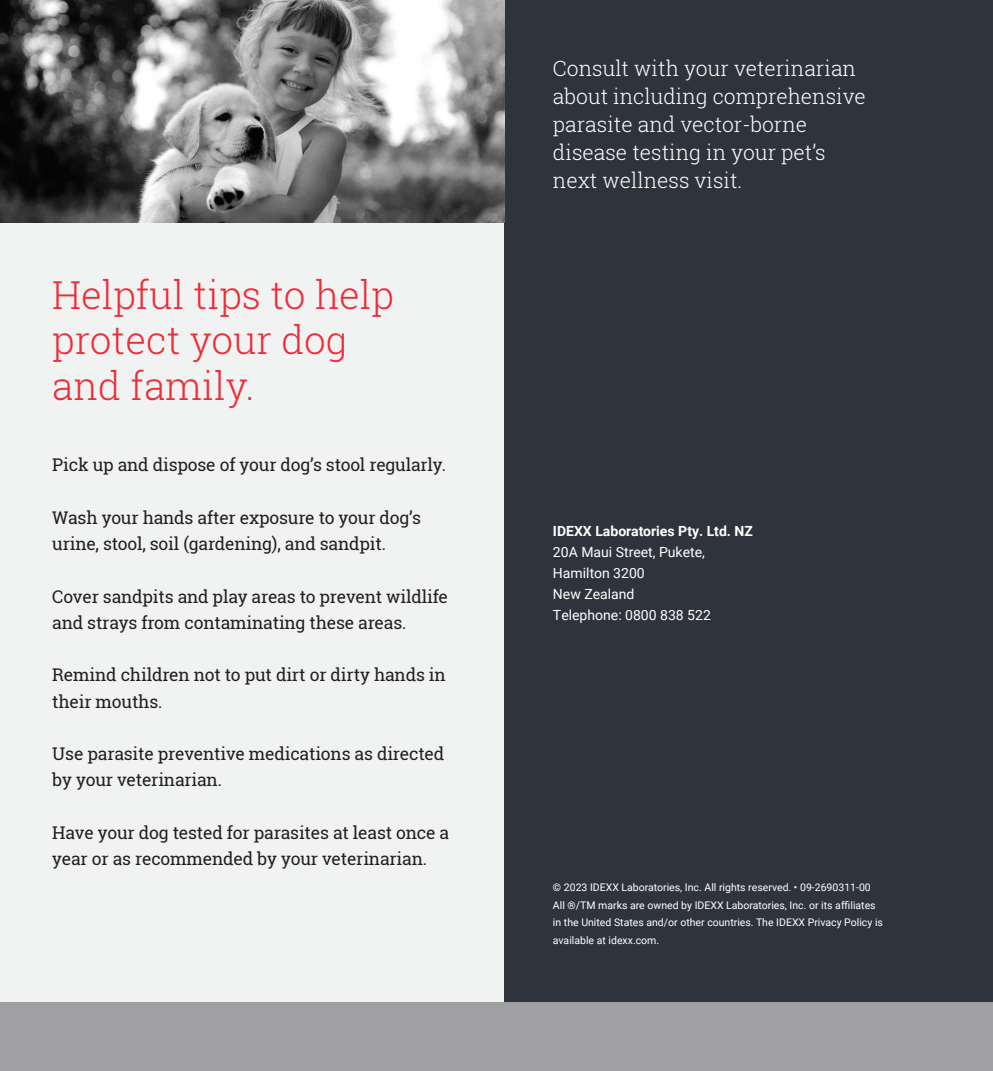
<style>
.page{position:relative;width:993px;height:1071px;background:#fff}
.page>*{position:absolute;margin:0;border:0;box-sizing:border-box;transform-origin:0 0}
.t1{font:300 38.5px/45.5px "Roboto Slab";color:#ed2d38}
.t2{font:300 21px/28px "Roboto Slab";color:#fff}
.t3{font:17.5px/26.2px "Roboto Slab";letter-spacing:-.01em;color:#231f20}
.t4{font:14px "Roboto";color:#fff}
.t5{font:700 14px "Roboto";color:#fff}
.t6{font:10.5px/17.5px "Roboto";color:#fff}
</style>
<div class="page">
<div style="left:0;top:222px;width:504px;height:781px;background:#f1f3f3"></div>
<div style="left:504px;top:0;width:488px;height:1071px;background:#2f343c"></div>
<img style="left:0;top:0;width:504px;height:222px">
<div style="left:0;top:1003px;width:992px;height:68px;background:#a0a0a2"></div>
<p class="t1" style="left:52px;top:271px;width:343px">Helpful tips to help protect your dog and family.</p>
<p class="t3" style="left:52px;top:452px;width:395px">Pick up and dispose of your dog’s stool regularly.</p>
<p class="t3" style="left:52px;top:504px;width:370px">Wash your hands after exposure to your dog’s</p>
<p class="t3" style="left:52px;top:530px;width:335px">urine, stool, soil (gardening), and sandpit.</p>
<p class="t3" style="left:52px;top:583px;width:397px">Cover sandpits and play areas to prevent wildlife</p>
<p class="t3" style="left:52px;top:609px;width:355px">and strays from contaminating these areas.</p>
<p class="t3" style="left:52px;top:662px;width:395px">Remind children not to put dirt or dirty hands in their mouths.</p>
<p class="t3" style="left:52px;top:740px;width:393px">Use parasite preventive medications as directed by your veterinarian.</p>
<p class="t3" style="left:52px;top:819px;width:398px">Have your dog tested for parasites at least once a year or as recommended by your veterinarian.</p>
<p class="t2" style="left:553px;top:54px;width:314px">Consult with your veterinarian about including comprehensive parasite and vector-borne disease testing in your pet’s next wellness visit.</p>
<p class="t5" style="left:553px;top:521px;width:201px">IDEXX Laboratories Pty. Ltd. NZ</p>
<p class="t4" style="left:553px;top:542px;width:153px">20A Maui Street, Pukete,</p>
<p class="t4" style="left:553px;top:563px;width:93px">Hamilton 3200</p>
<p class="t4" style="left:553px;top:584px;width:83px">New Zealand</p>
<p class="t4" style="left:553px;top:605px;width:159px">Telephone: 0800 838 522</p>
<p class="t6" style="left:553px;top:879px;width:319px">© 2023 IDEXX Laboratories, Inc. All rights reserved. • 09-2690311-00</p>
<p class="t6" style="left:553px;top:896px;width:331px">All ®/TM marks are owned by IDEXX Laboratories, Inc. or its affiliates in the United States and/or other countries. The IDEXX Privacy Policy is available at idexx.com.</p>
</div>
